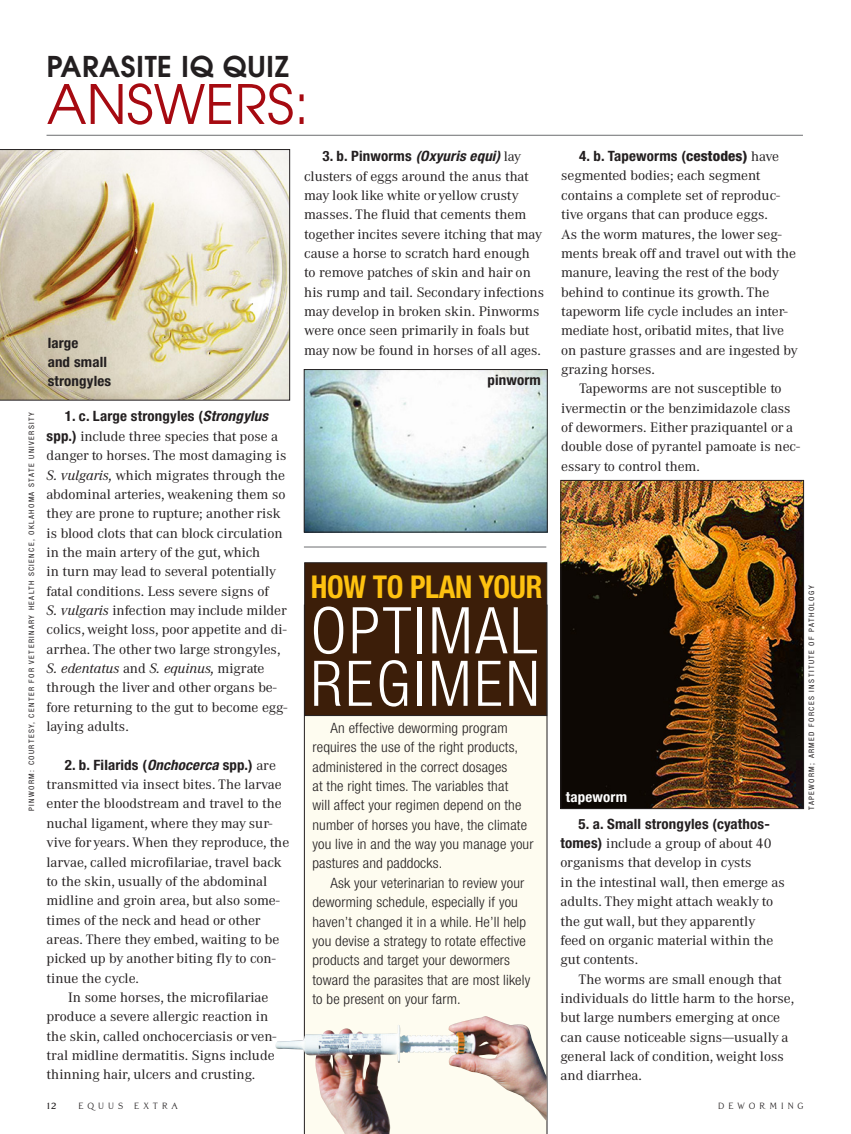
<style>
.page{position:relative;width:851px;height:1134px;background:#fff}
.page>*{position:absolute;margin:0;border:0;box-sizing:border-box;transform-origin:0 0}
._94_sidebar_head{font:300 condensed 64.5px "Helvetica Neue";letter-spacing:.04em;color:#fff}
._94_sidebar_head-2{font:300 condensed 63px "Helvetica Neue";letter-spacing:.05em;color:#fff}
._3b_Briefs_head{font:54px "Avant Garde";color:#a60a11}
._94_sidebar_head-3{font:700 condensed 31.5px "Helvetica Neue";letter-spacing:-.01em;color:#fec210;scale:.95 1}
._8__subhead{font:600 28.5px "Avant Garde";letter-spacing:.02em;color:#231f20}
._93_sb_text{font:300 condensed 14.25px/19.4px "Helvetica Neue";letter-spacing:.01em;color:#231f20;scale:1.05 1}
._1__eq_text{font:700 condensed 14.25px/19.4px "Helvetica Neue";letter-spacing:.01em;color:#231f20;scale:1.05 1}
._1__eq_text-2{font:italic 700 condensed 14.25px "Helvetica Neue";letter-spacing:.01em;color:#231f20;scale:1.05 1}
._1__eq_text-3{font:700 condensed 14.25px "Helvetica Neue";letter-spacing:.01em;color:#fff;scale:1.05 1}
._1__eq_text-4{font:13.5px/19.4px "Corporate ABQ";color:#231f20;scale:1.05 1}
.t1{font:300 9px "Grand Central";letter-spacing:.5em;color:#231f20;scale:.9 1}
.t2{font:700 9px "Grand Central";color:#231f20;scale:.9 1}
._7_credit{font:condensed 7.5px "Helvetica Neue";letter-spacing:.175em;color:#231f20;scale:1.05 1}
.s1{font-style:italic}
.s2{font-family:"Helvetica Neue";font-weight:700;font-stretch:condensed;font-size:14.25px}
.s3{font-family:"Corporate ABQ";font-weight:400;font-stretch:normal;font-size:13.5px}
.s4{font-style:normal}
.s5{font-family:"Corporate ABQ";font-weight:400;font-style:normal;font-stretch:normal;font-size:13.5px}
.s6{font-weight:800}
</style>
<div class="page">
<svg style="left:304px;top:716px;width:243px;height:418px"></svg>
<div style="left:304px;top:562px;width:243px;height:154px;background:#3c1e09;border:1px solid #231f20"></div>
<hr style="left:46px;top:135px;width:756px;height:1px;background:#6c6d70">
<img style="left:306px;top:371px;width:239px;height:159px">
<div style="left:304px;top:369px;width:243px;height:163px;border:1px solid #231f20"></div>
<img style="left:0;top:149px;width:290px;height:251px">
<img style="left:387px;top:1018px;width:93px;height:19px">
<hr style="left:304px;top:547px;width:242px;height:1px;background:#6c6d70">
<img style="left:562px;top:482px;width:239px;height:325px">
<div style="left:560px;top:480px;width:243px;height:329px;border:1px solid #231f20"></div>
<p class="_7_credit" style="left:27px;top:811px;width:381px;rotate:-90deg">PINWORM: COURTESY, CENTER FOR VETERINARY HEALTH SCIENCE, OKLAHOMA STATE UNIVERSITY</p>
<p class="_8__subhead" style="left:47px;top:48px;width:244px">PARASITE IQ QUIZ</p>
<p class="_3b_Briefs_head" style="left:47px;top:72px;width:264px">ANSWERS:</p>
<p class="_1__eq_text" style="left:48px;top:333px;width:62px">large<br>and small strongyles</p>
<p class="_1__eq_text" style="left:65px;top:407px;width:195px">1. c. Large strongyles (<span class="s1">Strongylus</span></p>
<p class="_1__eq_text-4" style="left:47px;top:427px;width:231px"><span class="s2">spp.)</span> include three species that pose a danger to horses. The most damaging is <span class="s1">S. vulgaris,</span> which migrates through the abdominal arteries, weakening them so they are prone to rupture; another risk is blood clots that can block circulation in the main artery of the gut, which<br>in turn may lead to several potentially fatal conditions. Less severe signs of<br><span class="s1">S. vulgaris</span> infection may include milder colics, weight loss, poor appetite and di&shy;arrhea. The other two large strongyles, <span class="s1">S. edentatus</span> and <span class="s1">S. equinus,</span> migrate through the liver and other organs be&shy;fore returning to the gut to become egg&shy;laying adults.</p>
<p class="_1__eq_text" style="left:65px;top:755px;width:203px">2. b. Filarids (<span class="s1">Onchocerca</span> spp.) <span class="s3">are</span></p>
<p class="_1__eq_text-4" style="left:47px;top:775px;width:232px">transmitted via insect bites. The larvae enter the bloodstream and travel to the nuchal ligament, where they may sur&shy;vive for years. When they reproduce, the larvae, called microfilariae, travel back to the skin, usually of the abdominal midline and groin area, but also some&shy;times of the neck and head or other areas. There they embed, waiting to be picked up by another biting fly to con&shy;tinue the cycle.</p>
<p class="_1__eq_text-4" style="left:47px;top:988px;width:220px;text-indent:22px">In some horses, the microfilariae produce a severe allergic reaction in the skin, called onchocerciasis or ven&shy;tral midline dermatitis. Signs include thinning hair, ulcers and crusting.</p>
<p class="_1__eq_text-2" style="left:322px;top:148px;width:191px"><span class="s4">3. b. Pinworms</span> (Oxyuris equi) <span class="s5">lay</span></p>
<p class="_1__eq_text-4" style="left:304px;top:166px;width:230px">clusters of eggs around the anus that may look like white or yellow crusty masses. The fluid that cements them together incites severe itching that may cause a horse to scratch hard enough to remove patches of skin and hair on his rump and tail. Secondary infections may develop in broken skin. Pinworms were once seen primarily in foals but may now be found in horses of all ages.</p>
<p class="_1__eq_text" style="left:487px;top:370px;width:52px">pinworm</p>
<p class="_94_sidebar_head-3" style="left:310px;top:568px;width:245px">HOW TO PLAN YOUR</p>
<p class="_94_sidebar_head" style="left:310px;top:594px;width:228px">OPTIMAL</p>
<p class="_94_sidebar_head-2" style="left:310px;top:647px;width:230px">REGIMEN</p>
<p class="_93_sb_text" style="left:312px;top:718px;width:212px;text-indent:18px">An effective deworming program requires the use of the right products, administered in the correct dosages<br>at the right times. The variables that<br>will affect your regimen depend on the number of horses you have, the climate you live in and the way you manage your pastures and paddocks.</p>
<p class="_93_sb_text" style="left:312px;top:873px;width:209px;text-indent:18px">Ask your veterinarian to review your deworming schedule, especially if you haven’t changed it in a while. He’ll help you devise a strategy to rotate effective products and target your dewormers toward the parasites that are most likely to be present on your farm.</p>
<p class="_1__eq_text" style="left:579px;top:146px;width:192px">4. b. Tapeworms (<span class="s6">cestodes)</span> <span class="s3">have</span></p>
<p class="_1__eq_text-4" style="left:561px;top:166px;width:227px">segmented bodies; each segment contains a complete set of reproduc&shy;tive organs that can produce eggs.<br>As the worm matures, the lower seg&shy;ments break off and travel out with the manure, leaving the rest of the body behind to continue its growth. The tapeworm life cycle includes an inter&shy;mediate host, oribatid mites, that live on pasture grasses and are ingested by grazing horses.</p>
<p class="_1__eq_text-4" style="left:561px;top:379px;width:229px;text-indent:18px">Tapeworms are not susceptible to ivermectin or the benzimidazole class of dewormers. Either praziquantel or a double dose of pyrantel pamoate is nec&shy;essary to control them.</p>
<p class="_1__eq_text-3" style="left:566px;top:788px;width:60px">tapeworm</p>
<p class="_1__eq_text" style="left:578px;top:814px;width:184px">5. a. Small strongyles (cyathos-</p>
<p class="_1__eq_text-4" style="left:560px;top:834px;width:215px"><span class="s2">tomes)</span> include a group of about 40 organisms that develop in cysts<br>in the intestinal wall, then emerge as adults. They might attach weakly to the gut wall, but they apparently<br>feed on organic material within the gut contents.</p>
<p class="_1__eq_text-4" style="left:560px;top:969px;width:224px;text-indent:18px">The worms are small enough that individuals do little harm to the horse, but large numbers emerging at once can cause noticeable signs---usually a general lack of condition, weight loss and diarrhea.</p>
<p class="_7_credit" style="left:807px;top:810px;width:215px;rotate:-90deg">TAPEWORM; ARMED FORCES INSTITUTE OF PATHOLOGY</p>
<p class="t2" style="left:47px;top:1101px;width:12px">12</p>
<p class="t1" style="left:78px;top:1101px;width:112px">EQUUS EXTRA</p>
<p class="t1" style="left:718px;top:1101px;width:97px">DEWORMING</p>
</div>
